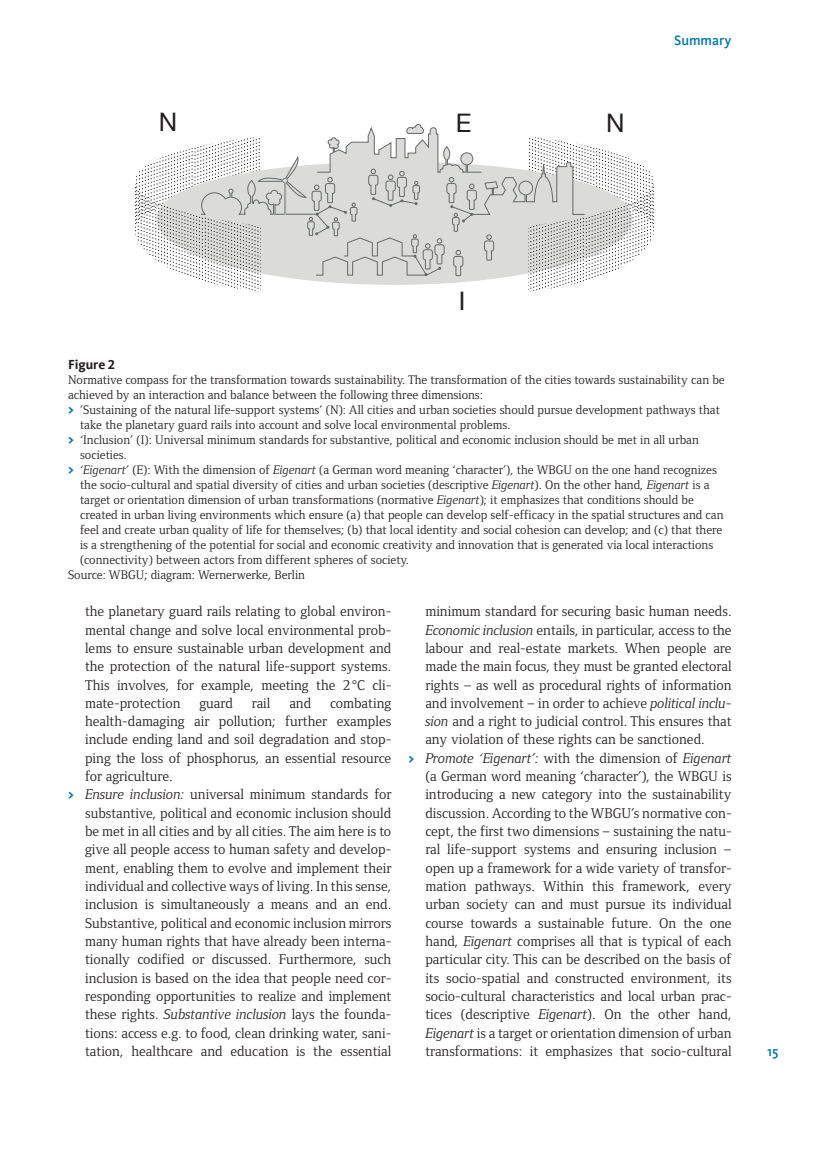
<style>
.page{position:relative;width:821px;height:1149px;background:#fff}
.page>*{position:absolute;margin:0;border:0;box-sizing:border-box;transform-origin:0 0}
.t1{font:25.5px "Helvetica Neue";color:#231f20}
.t2{font:14.55px/18.3px "Foundry Form Serif";color:#231f20;text-align:justify}
.t3{font:italic 14.55px "Foundry Form Serif";color:#231f20}
.t4{font:500 14.25px "Kievit Offc";color:#0077ae}
.t5{font:500 14.25px "Kievit Sc Offc";color:#0077ae}
.t6{font:700 13.5px "Kievit Offc";letter-spacing:-.005em;color:#231f20}
.t7{font:12.75px "Foundry Form Serif";color:#231f20}
.s1{font-family:"Kievit Offc";font-weight:700;font-size:15px;color:#0077ae}
.s2{font-style:italic}
.s3{font-family:"Kievit Offc";font-weight:700;font-style:normal;font-size:15px;color:#0077ae}
.s4{font-style:normal}
</style>
<div class="page">
<svg style="left:135px;top:124px;width:519px;height:168px"></svg>
<hr style="left:285px;top:181px;width:1px;height:34px;background:#dbdcda">
<h1 class="t1" style="left:159px;top:107px;width:20px">N</h1>
<h1 class="t1" style="left:456px;top:108px;width:17px">E</h1>
<h1 class="t1" style="left:606px;top:108px;width:20px">N</h1>
<p class="t4" style="left:674px;top:31px;width:59px">Summary</p>
<h1 class="t1" style="left:459px;top:285px;width:8px">I</h1>
<p class="t6" style="left:68px;top:356px;width:49px">Figure 2</p>
<p class="t7" style="left:68px;top:372px;width:658px">Normative compass for the transformation towards sustainability. The transformation of the cities towards sustainability can be</p>
<p class="t7" style="left:68px;top:387px;width:416px">achieved by an interaction and balance between the following three dimensions:</p>
<p class="t7" style="left:68px;top:402px;width:653px"><span class="s1">&gt;</span> ’Sustaining of the natural life-support systems’ (N): All cities and urban societies should pursue development pathways that</p>
<p class="t7" style="left:80px;top:417px;width:432px">take the planetary guard rails into account and solve local environmental problems.</p>
<p class="t7" style="left:68px;top:432px;width:632px"><span class="s1">&gt;</span> ‘Inclusion’ (I): Universal minimum standards for substantive, political and economic inclusion should be met in all urban</p>
<p class="t7" style="left:80px;top:447px;width:48px">societies.</p>
<p class="t7" style="left:68px;top:462px;width:650px"><span class="s1">&gt;</span> ‘<span class="s2">Eigenart</span>’ (E): With the dimension of <span class="s2">Eigenart</span> (a German word meaning ‘character’), the WBGU on the one hand recognizes</p>
<p class="t7" style="left:80px;top:477px;width:631px">the socio-cultural and spatial diversity of cities and urban societies (descriptive <span class="s2">Eigenart</span>). On the other hand, <span class="s2">Eigenart</span> is a</p>
<p class="t7" style="left:80px;top:492px;width:615px">target or orientation dimension of urban transformations (normative <span class="s2">Eigenart</span>); it emphasizes that conditions should be</p>
<p class="t7" style="left:80px;top:507px;width:645px">created in urban living environments which ensure (a) that people can develop self-efficacy in the spatial structures and can</p>
<p class="t7" style="left:80px;top:522px;width:644px">feel and create urban quality of life for themselves; (b) that local identity and social cohesion can develop; and (c) that there</p>
<p class="t7" style="left:80px;top:537px;width:634px">is a strengthening of the potential for social and economic creativity and innovation that is generated via local interactions</p>
<p class="t7" style="left:80px;top:552px;width:330px">(connectivity) between actors from different spheres of society.</p>
<p class="t7" style="left:68px;top:567px;width:238px">Source: WBGU; diagram: Wernerwerke, Berlin</p>
<p class="t2" style="left:85px;top:602px;width:308px">the planetary guard rails relating to global environ&shy;mental change and solve local environmental prob&shy;lems to ensure sustainable urban development and the protection of the natural life-support systems.<br>This involves, for example, meeting the 2 °C cli&shy;mate-protection</p>
<p class="t2" style="left:199px;top:693px;width:35px">guard</p>
<p class="t2" style="left:252px;top:693px;width:20px">rail</p>
<p class="t2" style="left:289px;top:693px;width:23px">and</p>
<p class="t2" style="left:330px;top:693px;width:63px">combating</p>
<p class="t2" style="left:85px;top:712px;width:308px">health-damaging air pollution; further examples</p>
<p class="t2" style="left:85px;top:730px;width:308px">include ending land and soil degradation and stop-</p>
<p class="t2" style="left:85px;top:748px;width:308px">ping the loss of phosphorus, an essential resource</p>
<p class="t2" style="left:85px;top:766px;width:89px">for agriculture.</p>
<p class="t2" style="left:68px;top:785px;width:325px"><span class="s1">&gt;</span> <span class="s2">Ensure inclusion:</span> universal minimum standards for</p>
<p class="t2" style="left:85px;top:803px;width:308px">substantive, political and economic inclusion should</p>
<p class="t2" style="left:85px;top:821px;width:308px">be met in all cities and by all cities. The aim here is to</p>
<p class="t2" style="left:85px;top:840px;width:308px">give all people access to human safety and develop-</p>
<p class="t2" style="left:85px;top:858px;width:308px">ment, enabling them to evolve and implement their</p>
<p class="t2" style="left:85px;top:876px;width:308px">individual and collective ways of living. In this sense,</p>
<p class="t2" style="left:85px;top:895px;width:308px">inclusion is simultaneously a means and an end.</p>
<p class="t2" style="left:85px;top:913px;width:308px">Substantive, political and economic inclusion mirrors</p>
<p class="t2" style="left:85px;top:931px;width:308px">many human rights that have already been interna-</p>
<p class="t2" style="left:85px;top:949px;width:308px">tionally codified or discussed. Furthermore, such</p>
<p class="t2" style="left:85px;top:968px;width:308px">inclusion is based on the idea that people need cor-</p>
<p class="t2" style="left:85px;top:986px;width:308px">responding opportunities to realize and implement</p>
<p class="t2" style="left:85px;top:1004px;width:308px">these rights. <span class="s2">Substantive inclusion</span> lays the founda-</p>
<p class="t2" style="left:85px;top:1023px;width:308px">tions: access e.g. to food, clean drinking water, sani-</p>
<p class="t2" style="left:85px;top:1041px;width:308px">tation, healthcare and education is the essential</p>
<p class="t2" style="left:425px;top:602px;width:308px">minimum standard for securing basic human needs.</p>
<p class="t2" style="left:425px;top:620px;width:308px"><span class="s2">Economic inclusion</span> entails, in particular, access to the</p>
<p class="t2" style="left:425px;top:638px;width:308px">labour and real-estate markets. When people are</p>
<p class="t2" style="left:425px;top:657px;width:308px">made the main focus, they must be granted electoral</p>
<p class="t2" style="left:425px;top:675px;width:308px">rights – as well as procedural rights of information</p>
<p class="t2" style="left:425px;top:693px;width:308px">and involvement – in order to achieve <span class="s2">political inclu-</span></p>
<p class="t2" style="left:425px;top:712px;width:308px"><span class="s2">sion</span> and a right to judicial control. This ensures that</p>
<p class="t2" style="left:425px;top:730px;width:281px">any violation of these rights can be sanctioned.</p>
<p class="t3" style="left:408px;top:749px;width:325px"><span class="s3">&gt;</span> Promote ‘Eigenart’: <span class="s4">with the dimension of</span> Eigenart</p>
<p class="t2" style="left:425px;top:766px;width:308px">(a German word meaning ‘character’), the WBGU is</p>
<p class="t2" style="left:425px;top:785px;width:308px">introducing a new category into the sustainability</p>
<p class="t2" style="left:425px;top:803px;width:308px">discussion. According to the WBGU’s normative con-</p>
<p class="t2" style="left:425px;top:821px;width:308px">cept, the first two dimensions – sustaining the natu-</p>
<p class="t2" style="left:425px;top:840px;width:308px">ral life-support systems and ensuring inclusion –</p>
<p class="t2" style="left:425px;top:858px;width:308px">open up a framework for a wide variety of transfor-</p>
<p class="t2" style="left:425px;top:876px;width:308px">mation pathways. Within this framework, every</p>
<p class="t2" style="left:425px;top:895px;width:308px">urban society can and must pursue its individual</p>
<p class="t2" style="left:425px;top:913px;width:308px">course towards a sustainable future. On the one</p>
<p class="t2" style="left:425px;top:931px;width:308px">hand, <span class="s2">Eigenart</span> comprises all that is typical of each</p>
<p class="t2" style="left:425px;top:949px;width:308px">particular city. This can be described on the basis of</p>
<p class="t2" style="left:425px;top:968px;width:308px">its socio-spatial and constructed environment, its</p>
<p class="t2" style="left:425px;top:986px;width:308px">socio-cultural characteristics and local urban prac-</p>
<p class="t2" style="left:425px;top:1004px;width:308px">tices (descriptive <span class="s2">Eigenart</span>). On the other hand,</p>
<p class="t2" style="left:425px;top:1023px;width:308px"><span class="s2">Eigenart</span> is a target or orientation dimension of urban</p>
<p class="t2" style="left:425px;top:1041px;width:308px">transformations: it emphasizes that socio-cultural</p>
<p class="t5" style="left:767px;top:1042px;width:13px">15</p>
</div>
